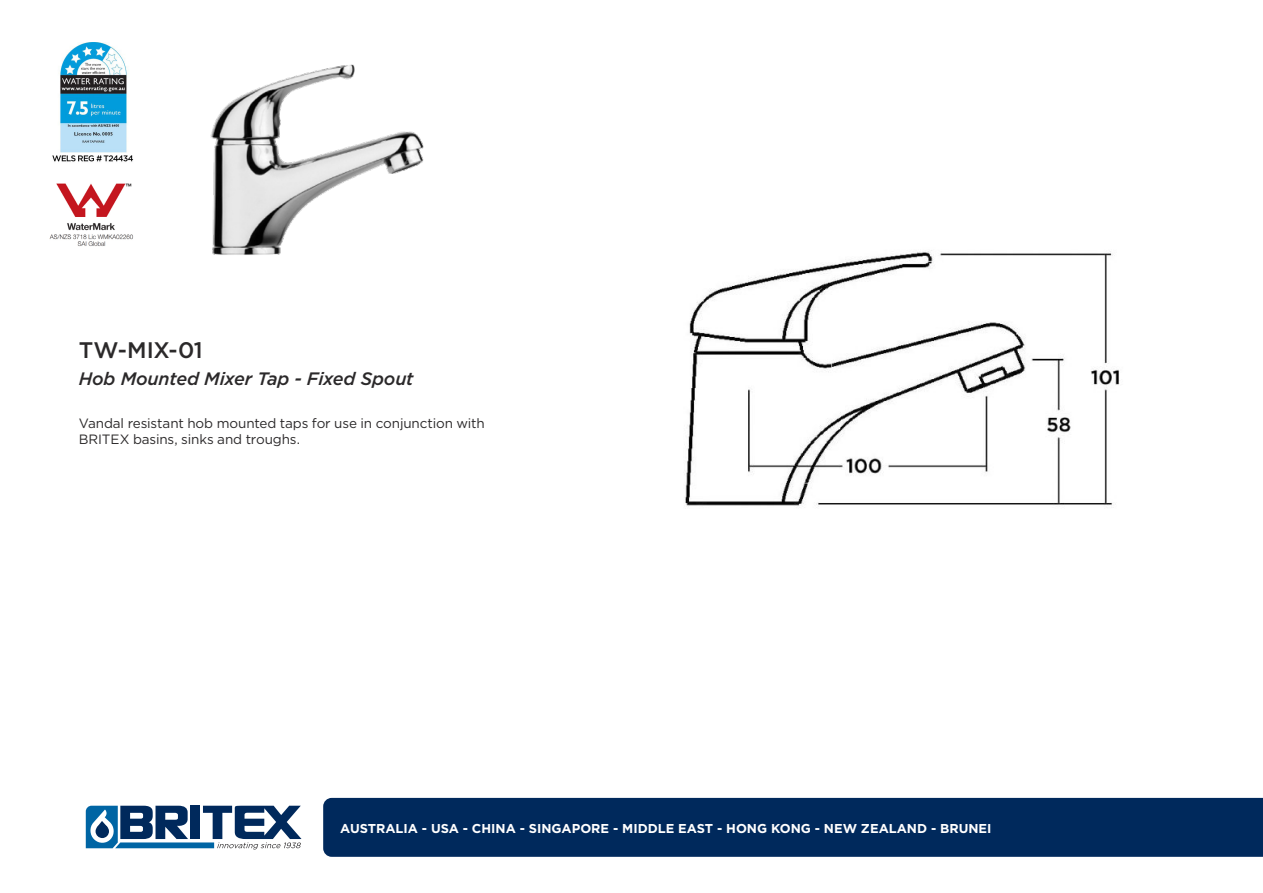
<style>
.page{position:relative;width:1263px;height:893px;background:#fff}
.page>*{position:absolute;margin:0;border:0;box-sizing:border-box;transform-origin:0 0}
.t1{font:500 22.5px "Gotham";letter-spacing:-.015em;color:#2b292a}
.index_title{font:italic 500 18px "Gotham";letter-spacing:-.01em;color:#2b292a}
.accessories{font:13.5px/16.5px "Gotham";letter-spacing:-.01em;color:#2b292a}
.address{font:700 12.9px "Gotham";color:#fff}
</style>
<div class="page">
<div style="left:323px;top:798px;width:940px;height:59px;background:#00295c"></div>
<svg style="left:86px;top:806px;width:215px;height:43px"></svg>
<img style="left:52px;top:43px;width:82px;height:119px">
<img style="left:49px;top:183px;width:85px;height:64px">
<img style="left:684px;top:250px;width:436px;height:256px">
<img style="left:210px;top:64px;width:214px;height:191px">
<p class="t1" style="left:79px;top:337px;width:126px">TW-MIX-01</p>
<p class="index_title" style="left:79px;top:368px;width:336px">Hob Mounted Mixer Tap - Fixed Spout</p>
<p class="accessories" style="left:79px;top:415px;width:407px">Vandal resistant hob mounted taps for use in conjunction with<br>BRITEX basins, sinks and troughs.</p>
<p class="address" style="left:340px;top:821px;width:653px">AUSTRALIA - USA - CHINA - SINGAPORE - MIDDLE EAST - HONG KONG - NEW ZEALAND - BRUNEI</p>
</div>
